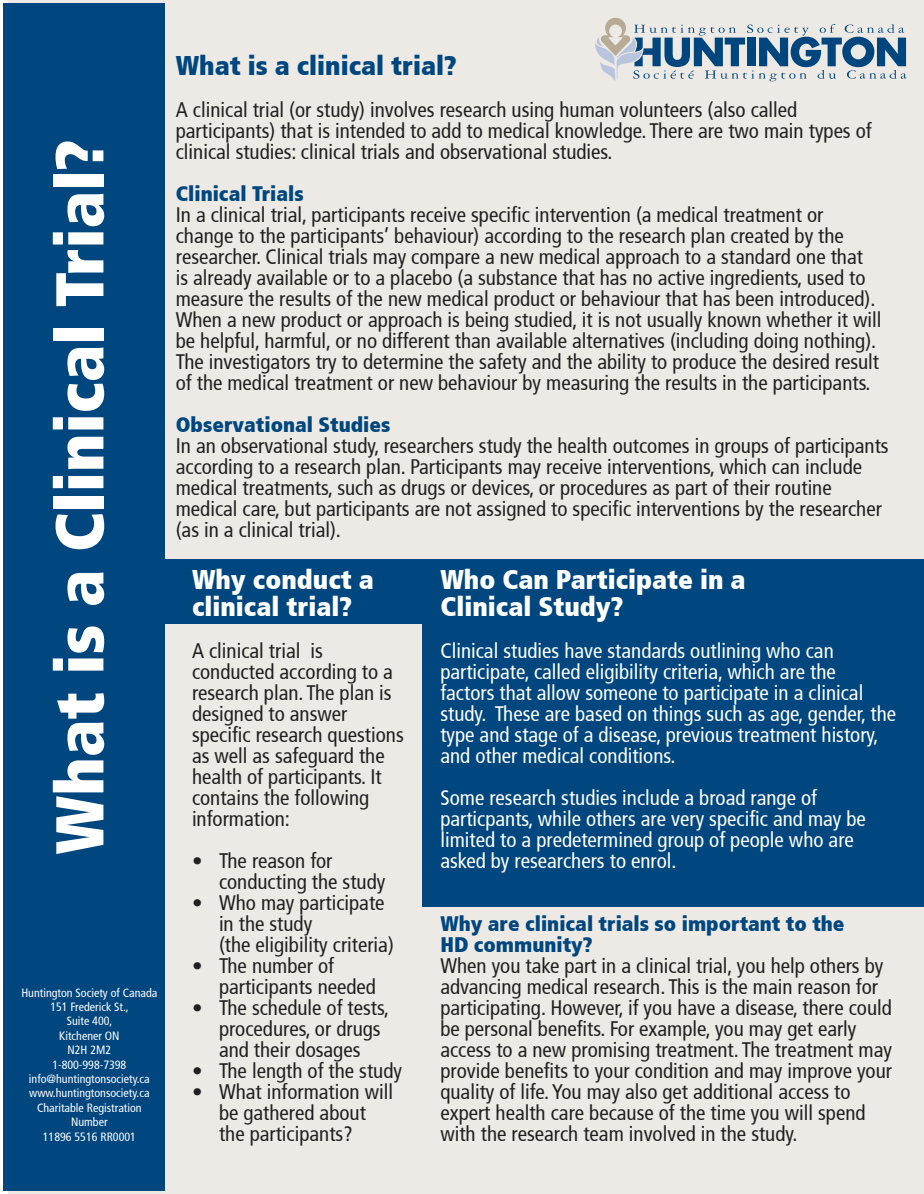
<style>
.page{position:relative;width:924px;height:1194px;background:#fff}
.page>*{position:absolute;margin:0;border:0;box-sizing:border-box;transform-origin:0 0}
.t1{font:900 condensed 67.5px "Frutiger";color:#fff}
.t2{font:900 condensed 27px/27px "Frutiger";color:#fff}
.t3{font:900 condensed 27px "Frutiger";color:#00467f}
.t4{font:condensed 21px/21px "Frutiger";color:#231f20}
.t5{font:condensed 21px/21px "Frutiger";color:#fff}
.t6{font:condensed 12px "Frutiger";color:#fff}
.s1{font-weight:900;color:#00467f}
</style>
<div class="page">
<div style="left:9px;top:0;width:915px;height:1194px;background:#edeae5"></div>
<div style="left:422px;top:559px;width:502px;height:348px;background:#00467f"></div>
<div style="left:3px;top:3px;width:162px;height:1188px;background:#00467f"></div>
<svg style="left:595px;top:18px;width:312px;height:63px"></svg>
<div style="left:147px;top:559px;width:331px;height:65px;background:#00467f"></div>
<p class="t1" style="left:39px;top:855px;width:716px;rotate:-90deg">What is a Clinical Trial?</p>
<p class="t6" style="left:21px;top:985px;width:137px">Huntington Society of Canada</p>
<p class="t6" style="left:50px;top:1000px;width:80px">151 Frederick St.,</p>
<p class="t6" style="left:67px;top:1014px;width:47px">Suite 400,</p>
<p class="t6" style="left:59px;top:1029px;width:62px">Kitchener ON</p>
<p class="t6" style="left:68px;top:1043px;width:45px">N2H 2M2</p>
<p class="t6" style="left:52px;top:1057px;width:76px">1-800-998-7398</p>
<p class="t6" style="left:29px;top:1072px;width:122px">info@huntingtonsociety.ca</p>
<p class="t6" style="left:29px;top:1086px;width:122px">www.huntingtonsociety.ca</p>
<p class="t6" style="left:37px;top:1101px;width:106px">Charitable Registration</p>
<p class="t6" style="left:71px;top:1115px;width:38px">Number</p>
<p class="t6" style="left:43px;top:1129px;width:95px">11896 5516 RR0001</p>
<p class="t3" style="left:176px;top:49px;width:282px">What is a clinical trial?</p>
<p class="t4" style="left:176px;top:99px;width:697px">A clinical trial (or study) involves research using human volunteers (also called participants) that is intended to add to medical knowledge. There are two main types of clinical studies: clinical trials and observational studies.</p>
<p class="t4" style="left:176px;top:183px;width:649px"><span class="s1">Clinical Trials<br></span>In a clinical trial, participants receive specific intervention (a medical treatment or</p>
<p class="t4" style="left:176px;top:225px;width:707px">change to the participants’ behaviour) according to the research plan created by the researcher. Clinical trials may compare a new medical approach to a standard one that<br>is already available or to a placebo (a substance that has no active ingredients, used to measure the results of the new medical product or behaviour that has been introduced).<br>When a new product or approach is being studied, it is not usually known whether it will be helpful, harmful, or no different than available alternatives (including doing nothing).<br>The investigators try to determine the safety and the ability to produce the desired result of the medical treatment or new behaviour by measuring the results in the participants.</p>
<p class="t4" style="left:176px;top:414px;width:714px"><span class="s1">Observational Studies<br></span>In an observational study, researchers study the health outcomes in groups of participants according to a research plan. Participants may receive interventions, which can include medical treatments, such as drugs or devices, or procedures as part of their routine medical care, but participants are not assigned to specific interventions by the researcher (as in a clinical trial).</p>
<p class="t2" style="left:192px;top:566px;width:183px">Why conduct a clinical trial?</p>
<p class="t4" style="left:192px;top:640px;width:213px">A clinical trial is conducted according to a research plan. The plan is designed to answer specific research questions as well as safeguard the health of participants. It contains the following information:</p>
<p class="t4" style="left:219px;top:850px;width:168px;text-indent:-27px">• The reason for conducting the study</p>
<p class="t4" style="left:219px;top:892px;width:176px;text-indent:-27px">• Who may participate in the study<br>(the eligibility criteria)</p>
<p class="t4" style="left:219px;top:955px;width:159px;text-indent:-27px">• The number of participants needed</p>
<p class="t4" style="left:219px;top:997px;width:172px;text-indent:-27px">• The schedule of tests, procedures, or drugs and their dosages</p>
<p class="t4" style="left:192px;top:1060px;width:212px">• The length of the study</p>
<p class="t4" style="left:219px;top:1081px;width:176px;text-indent:-27px">• What information will be gathered about the participants?</p>
<p class="t2" style="left:440px;top:566px;width:307px">Who Can Participate in a</p>
<p class="t2" style="left:440px;top:593px;width:184px">Clinical Study?</p>
<p class="t5" style="left:440px;top:640px;width:457px">Clinical studies have standards outlining who can participate, called eligibility criteria, which are the<br>factors that allow someone to participate in a clinical study. These are based on things such as age, gender, the type and stage of a disease, previous treatment history, and other medical conditions.</p>
<p class="t5" style="left:440px;top:787px;width:427px">Some research studies include a broad range of particpants, while others are very specific and may be limited to a predetermined group of people who are asked by researchers to enrol.</p>
<p class="t4" style="left:440px;top:913px;width:453px"><span class="s1">Why are clinical trials so important to the<br>HD community?<br></span>When you take part in a clinical trial, you help others by advancing medical research. This is the main reason for participating. However, if you have a disease, there could be personal benefits. For example, you may get early access to a new promising treatment. The treatment may provide benefits to your condition and may improve your quality of life. You may also get additional access to</p>
<p class="t4" style="left:440px;top:1102px;width:427px">expert health care because of the time you will spend with the research team involved in the study.</p>
</div>
